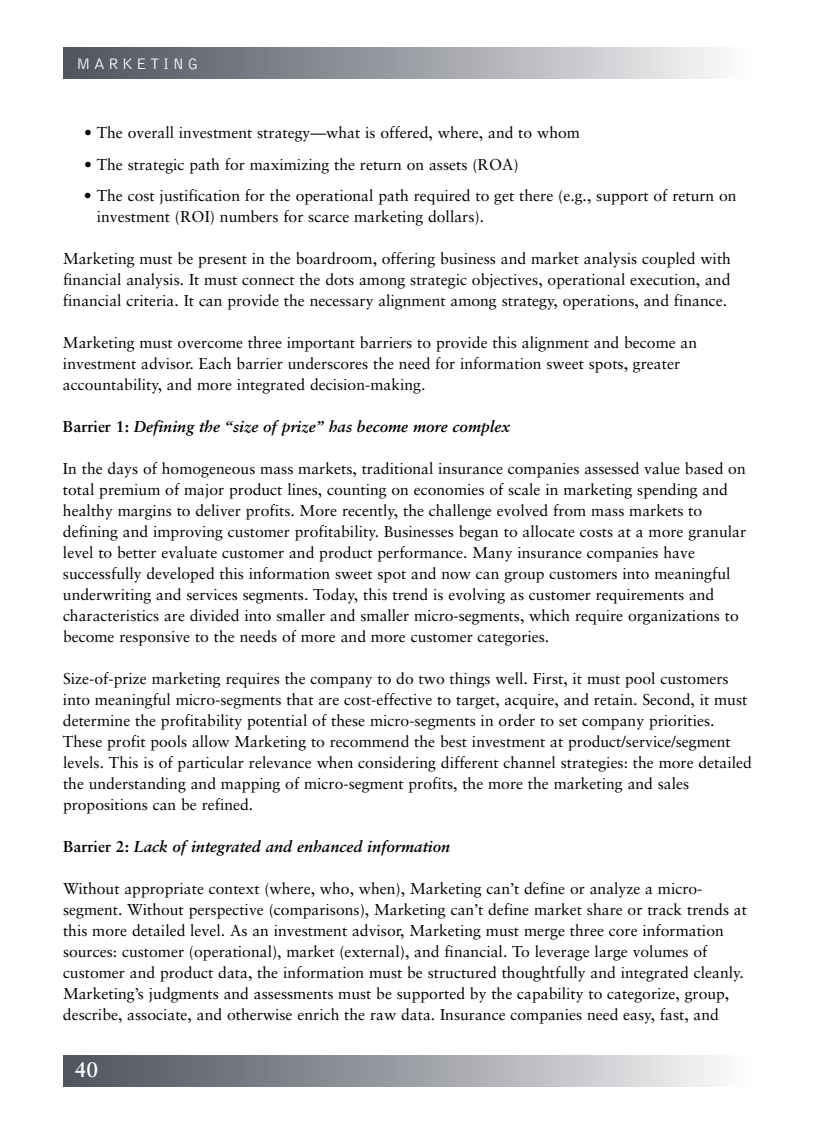
<style>
.page{position:relative;width:819px;height:1134px;background:#fff}
.page>*{position:absolute;margin:0;border:0;box-sizing:border-box;transform-origin:0 0}
.t1{font:700 21px "Sabon";color:#fff}
.t2{font:15.75px/21px "Sabon";color:#000}
.t3{font:italic 700 15.75px "Sabon";color:#000}
.t4{font:300 15.75px "Bell Gothic";letter-spacing:.22em;color:#fff}
.s1{font-style:normal}
</style>
<div class="page">
<img style="left:63px;top:48px;width:657px;height:31px">
<img style="left:63px;top:1055px;width:657px;height:32px">
<p class="t4" style="left:77px;top:58px;width:123px">MARKETING</p>
<p class="t2" style="left:84px;top:123px;width:498px">• The overall investment strategy—what is offered, where, and to whom</p>
<p class="t2" style="left:84px;top:155px;width:436px">• The strategic path for maximizing the return on assets (ROA)</p>
<p class="t2" style="left:97px;top:186px;width:641px;text-indent:-13px">• The cost justification for the operational path required to get there (e.g., support of return on investment (ROI) numbers for scarce marketing dollars).</p>
<p class="t2" style="left:63px;top:249px;width:670px;text-align:justify">Marketing must be present in the boardroom, offering business and market analysis coupled with financial analysis. It must connect the dots among strategic objectives, operational execution, and financial criteria. It can provide the necessary alignment among strategy, operations, and finance.</p>
<p class="t2" style="left:63px;top:333px;width:636px">Marketing must overcome three important barriers to provide this alignment and become an investment advisor. Each barrier underscores the need for information sweet spots, greater accountability, and more integrated decision-making.</p>
<p class="t3" style="left:63px;top:420px;width:449px"><span class="s1">Barrier 1:</span> Defining the “size of prize” has become more complex</p>
<p class="t2" style="left:63px;top:459px;width:685px">In the days of homogeneous mass markets, traditional insurance companies assessed value based on total premium of major product lines, counting on economies of scale in marketing spending and healthy margins to deliver profits. More recently, the challenge evolved from mass markets to defining and improving customer profitability. Businesses began to allocate costs at a more granular level to better evaluate customer and product performance. Many insurance companies have successfully developed this information sweet spot and now can group customers into meaningful underwriting and services segments. Today, this trend is evolving as customer requirements and characteristics are divided into smaller and smaller micro-segments, which require organizations to become responsive to the needs of more and more customer categories.</p>
<p class="t2" style="left:63px;top:669px;width:690px">Size-of-prize marketing requires the company to do two things well. First, it must pool customers into meaningful micro-segments that are cost-effective to target, acquire, and retain. Second, it must determine the profitability potential of these micro-segments in order to set company priorities.<br>These profit pools allow Marketing to recommend the best investment at product/service/segment levels. This is of particular relevance when considering different channel strategies: the more detailed the understanding and mapping of micro-segment profits, the more the marketing and sales propositions can be refined.</p>
<p class="t3" style="left:63px;top:840px;width:389px"><span class="s1">Barrier 2:</span> Lack of integrated and enhanced information</p>
<p class="t2" style="left:63px;top:879px;width:686px">Without appropriate context (where, who, when), Marketing can’t define or analyze a micro&shy;segment. Without perspective (comparisons), Marketing can’t define market share or track trends at this more detailed level. As an investment advisor, Marketing must merge three core information sources: customer (operational), market (external), and financial. To leverage large volumes of customer and product data, the information must be structured thoughtfully and integrated cleanly.<br>Marketing’s judgments and assessments must be supported by the capability to categorize, group, describe, associate, and otherwise enrich the raw data. Insurance companies need easy, fast, and</p>
<h1 class="t1" style="left:75px;top:1061px;width:25px">40</h1>
</div>
